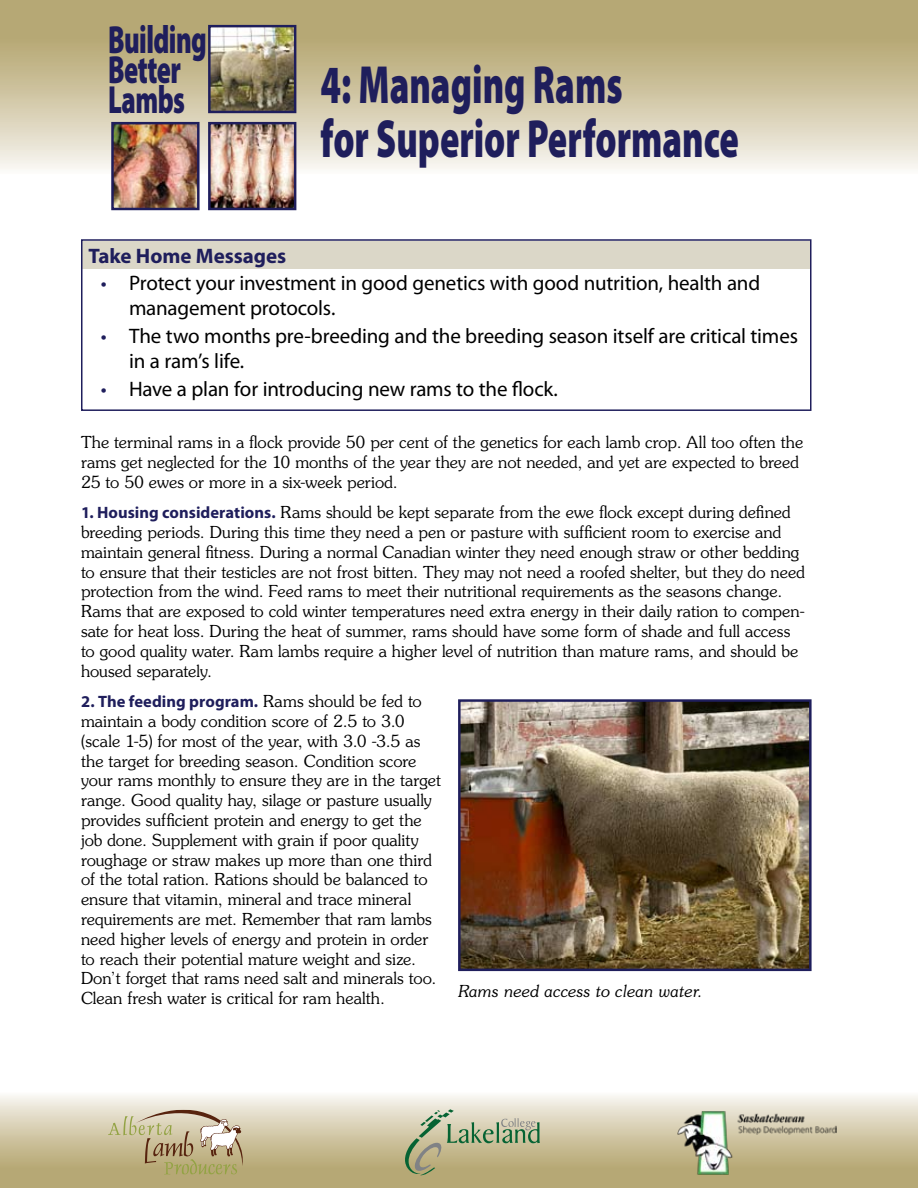
<style>
.page{position:relative;width:918px;height:1188px;background:#fff}
.page>*{position:absolute;margin:0;border:0;box-sizing:border-box;transform-origin:0 0}
.t1{font:900 54px/54px "Myriad Pro";color:#1f1e5c;scale:.67 1}
.t2{font:900 39.3px/30px "Myriad Pro";letter-spacing:-.02em;color:#1f1e5c;scale:.67 1}
.t3{font:21px/25.2px "Myriad Pro";letter-spacing:-.01em;color:#000}
.t4{font:700 21px "Myriad Pro";color:#1f1e5c}
.t5{font:300 16.5px/19.8px "Souvenir";color:#000}
.t6{font:700 16.5px "Myriad Pro";color:#1f1e5c}
.t7{font:italic 300 16.5px "Souvenir";letter-spacing:-.01em;color:#000}
.s1{color:#1f1e5c}
.s2{font-family:"Myriad Pro";font-weight:700;color:#1f1e5c}
.s3{font-family:"Souvenir";font-weight:300;color:#000}
</style>
<div class="page">
<svg style="left:0;top:1px;width:918px;height:210px"></svg>
<svg style="left:0;top:1095px;width:918px;height:93px;background:#d0c6a5"></svg>
<svg style="left:405px;top:1109px;width:135px;height:66px;background:#b6b691"></svg>
<svg style="left:108px;top:1110px;width:135px;height:65px;background:#c1b591"></svg>
<img style="left:678px;top:1110px;width:159px;height:64px">
<img style="left:211px;top:28px;width:82px;height:82px">
<div style="left:208px;top:25px;width:88px;height:88px;border:2px solid #1f1e5c"></div>
<img style="left:114px;top:125px;width:83px;height:82px">
<div style="left:111px;top:122px;width:89px;height:88px;border:2px solid #1f1e5c"></div>
<img style="left:211px;top:125px;width:82px;height:82px">
<div style="left:208px;top:122px;width:88px;height:88px;border:2px solid #1f1e5c"></div>
<div style="left:82px;top:241px;width:728px;height:27px;background:#dbd7c8"></div>
<div style="left:81px;top:239px;width:731px;height:172px;border:2px solid #1f1e5c"></div>
<img style="left:461px;top:702px;width:348px;height:266px">
<div style="left:458px;top:699px;width:354px;height:272px;border:2px solid #1f1e5c"></div>
<h2 class="t2" style="left:108px;top:25px;width:149px">Building<br>Better<br>Lambs</h2>
<h1 class="t1" style="left:321px;top:59px;width:626px">4: Managing Rams<br>for Superior Performance</h1>
<p class="t4" style="left:88px;top:244px;width:199px">Take Home Messages</p>
<p class="t3" style="left:129px;top:271px;width:633px;text-indent:-28px"><span class="s1">•</span> Protect your investment in good genetics with good nutrition, health and management protocols.</p>
<p class="t3" style="left:129px;top:324px;width:671px;text-indent:-28px"><span class="s1">•</span> The two months pre-breeding and the breeding season itself are critical times in a ram’s life.</p>
<p class="t3" style="left:101px;top:377px;width:459px"><span class="s1">•</span> Have a plan for introducing new rams to the flock.</p>
<p class="t5" style="left:81px;top:432px;width:724px">The terminal rams in a flock provide 50 per cent of the genetics for each lamb crop. All too often the rams get neglected for the 10 months of the year they are not needed, and yet are expected to breed<br>25 to 50 ewes or more in a six-week period.</p>
<p class="t5" style="left:81px;top:503px;width:726px"><span class="s2">1. Housing considerations.</span> Rams should be kept separate from the ewe flock except during defined breeding periods. During this time they need a pen or pasture with sufficient room to exercise and maintain general fitness. During a normal Canadian winter they need enough straw or other bedding to ensure that their testicles are not frost bitten. They may not need a roofed shelter, but they do need protection from the wind. Feed rams to meet their nutritional requirements as the seasons change.<br>Rams that are exposed to cold winter temperatures need extra energy in their daily ration to compen&shy;sate for heat loss. During the heat of summer, rams should have some form of shade and full access to good quality water. Ram lambs require a higher level of nutrition than mature rams, and should be housed separately.</p>
<p class="t6" style="left:81px;top:692px;width:342px">2. The feeding program. <span class="s3">Rams should be fed to</span></p>
<p class="t5" style="left:81px;top:711px;width:362px">maintain a body condition score of 2.5 to 3.0 (scale 1-5) for most of the year, with 3.0 -3.5 as the target for breeding season. Condition score your rams monthly to ensure they are in the target range. Good quality hay, silage or pasture usually provides sufficient protein and energy to get the job done. Supplement with grain if poor quality roughage or straw makes up more than one third of the total ration. Rations should be balanced to ensure that vitamin, mineral and trace mineral requirements are met. Remember that ram lambs need higher levels of energy and protein in order to reach their potential mature weight and size.<br>Don’t forget that rams need salt and minerals too.<br>Clean fresh water is critical for ram health.</p>
<p class="t7" style="left:458px;top:981px;width:246px">Rams need access to clean water.</p>
</div>
